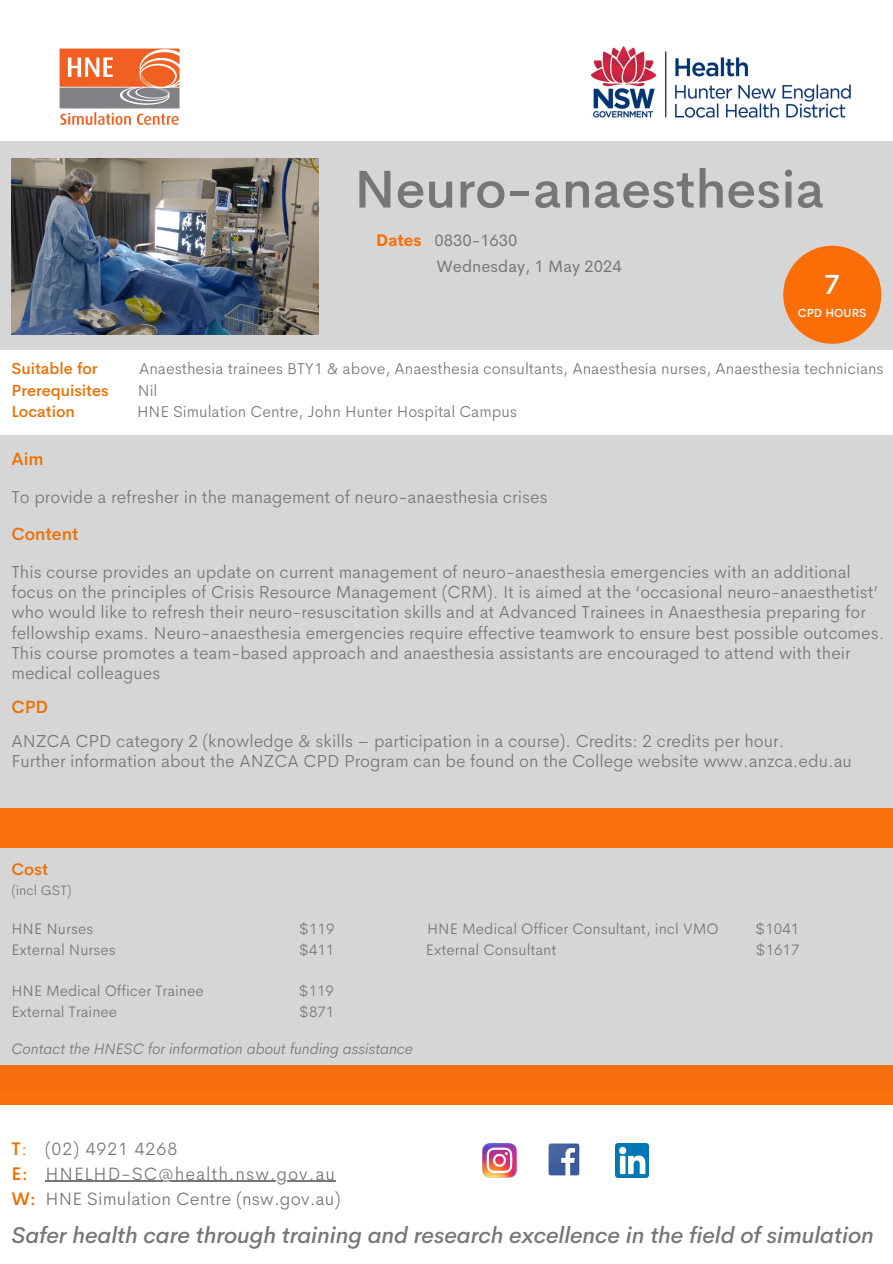
<style>
.page{position:relative;width:893px;height:1264px;background:#fff}
.page>*{position:absolute;margin:0;border:0;box-sizing:border-box;transform-origin:0 0}
.t1{font:500 52.65px "Cerebri Sans";color:#767676}
.t2{font:500 27.45px "Cerebri Sans";color:#fdfdfd}
.t3{font:italic 500 22.65px "Cerebri Sans";color:#767676}
.t4{font:300 18px "Cerebri Sans";letter-spacing:.05em;color:#767676}
.t5{font:300 18px "Cerebri Sans";letter-spacing:.005em;color:#767676}
.t6{font:300 17.55px/20.2px "Cerebri Sans";color:#767676}
.t7{font:500 17.55px "Cerebri Sans";color:#ed6f00}
.t8{font:500 16.8px "Cerebri Sans";color:#ed6f00}
.t9{font:16.5px "Cerebri Sans";color:#767676}
.t10{font:300 15.9px "Cerebri Sans";color:#767676}
.t11{font:500 15.9px "Cerebri Sans";color:#ed6f00}
.t12{font:300 15.3px "Cerebri Sans";color:#767676}
.t13{font:italic 300 15.3px "Cerebri Sans";color:#767676}
.t14{font:300 13.8px "Cerebri Sans";color:#767676}
.t15{font:500 11.7px "Cerebri Sans";color:#fdfdfd}
.s1{font-weight:700;color:#fa6d07}
.s2{font-weight:500;color:#ed6f00}
.s3{color:#ed6f00}
</style>
<div class="page">
<img style="left:590px;top:46px;width:261px;height:72px">
<img style="left:59px;top:48px;width:121px;height:77px">
<div style="left:0;top:141px;width:892px;height:209px;background:#d6d6d6"></div>
<img style="left:11px;top:159px;width:308px;height:175px">
<div style="left:0;top:435px;width:892px;height:373px;background:#d6d6d6"></div>
<div style="left:0;top:808px;width:892px;height:40px;background:#fa710e"></div>
<div style="left:0;top:848px;width:892px;height:242px;background:#d6d6d6"></div>
<div style="left:0;top:1065px;width:892px;height:39px;background:#fa6d07"></div>
<img style="left:482px;top:1143px;width:34px;height:34px">
<img style="left:548px;top:1143px;width:32px;height:33px">
<img style="left:615px;top:1143px;width:33px;height:34px">
<div style="left:783px;top:246px;width:98px;height:98px;background:#fa6d07;border-radius:50%"></div>
<hr style="left:46px;top:1180px;width:290px;height:1px;background:#767676">
<p class="t1" style="left:354px;top:155px;width:471px">Neuro-anaesthesia</p>
<p class="t9" style="left:376px;top:230px;width:143px"><span class="s1">Dates</span> 0830-1630</p>
<p class="t9" style="left:436px;top:255px;width:187px">Wednesday, 1 May 2024</p>
<p class="t2" style="left:824px;top:267px;width:17px">7</p>
<p class="t15" style="left:797px;top:305px;width:70px">CPD HOURS</p>
<p class="t11" style="left:11px;top:358px;width:88px">Suitable for</p>
<p class="t10" style="left:139px;top:358px;width:746px">Anaesthesia trainees BTY1 &amp; above, Anaesthesia consultants, Anaesthesia nurses, Anaesthesia technicians</p>
<p class="t11" style="left:11px;top:380px;width:99px">Prerequisites</p>
<p class="t10" style="left:138px;top:380px;width:21px">Nil</p>
<p class="t11" style="left:11px;top:401px;width:65px">Location</p>
<p class="t10" style="left:137px;top:401px;width:381px">HNE Simulation Centre, John Hunter Hospital Campus</p>
<p class="t7" style="left:11px;top:448px;width:34px">Aim</p>
<p class="t6" style="left:11px;top:486px;width:537px">To provide a refresher in the management of neuro-anaesthesia crises</p>
<p class="t7" style="left:11px;top:523px;width:69px">Content</p>
<p class="t6" style="left:11px;top:561px;width:874px">This course provides an update on current management of neuro-anaesthesia emergencies with an additional focus on the principles of Crisis Resource Management (CRM). It is aimed at the ‘occasional neuro-anaesthetist’ who would like to refresh their neuro-resuscitation skills and at Advanced Trainees in Anaesthesia preparing for fellowship exams. Neuro-anaesthesia emergencies require effective teamwork to ensure best possible outcomes.<br>This course promotes a team-based approach and anaesthesia assistants are encouraged to attend with their medical colleagues</p>
<p class="t7" style="left:11px;top:695px;width:38px">CPD</p>
<p class="t6" style="left:11px;top:730px;width:774px">ANZCA CPD category 2 (knowledge &amp; skills – participation in a course). Credits: 2 credits per hour.</p>
<p class="t6" style="left:11px;top:750px;width:842px">Further information about the ANZCA CPD Program can be found on the College website www.anzca.edu.au</p>
<p class="t8" style="left:11px;top:858px;width:38px">Cost</p>
<p class="t14" style="left:11px;top:881px;width:62px">(incl GST)</p>
<p class="t12" style="left:11px;top:918px;width:83px">HNE Nurses</p>
<p class="t12" style="left:299px;top:918px;width:37px">$119</p>
<p class="t12" style="left:427px;top:918px;width:293px">HNE Medical Officer Consultant, incl VMO</p>
<p class="t12" style="left:755px;top:918px;width:46px">$1041</p>
<p class="t12" style="left:11px;top:939px;width:106px">External Nurses</p>
<p class="t12" style="left:299px;top:939px;width:37px">$411</p>
<p class="t12" style="left:426px;top:939px;width:132px">External Consultant</p>
<p class="t12" style="left:755px;top:939px;width:45px">$1617</p>
<p class="t12" style="left:11px;top:980px;width:194px">HNE Medical Officer Trainee</p>
<p class="t12" style="left:298px;top:980px;width:37px">$119</p>
<p class="t12" style="left:11px;top:1001px;width:107px">External Trainee</p>
<p class="t12" style="left:299px;top:1001px;width:37px">$871</p>
<p class="t13" style="left:11px;top:1039px;width:403px">Contact the HNESC for information about funding assistance</p>
<p class="t4" style="left:11px;top:1136px;width:167px"><span class="s2">T</span><span class="s3">:</span> (02) 4921 4268</p>
<p class="t4" style="left:11px;top:1161px;width:325px"><span class="s2">E:</span> HNELHD-SC@health.nsw.gov.au</p>
<p class="t5" style="left:11px;top:1186px;width:330px"><span class="s2">W:</span> HNE Simulation Centre (nsw.gov.au)</p>
<p class="t3" style="left:11px;top:1219px;width:863px">Safer health care through training and research excellence in the field of simulation</p>
</div>
